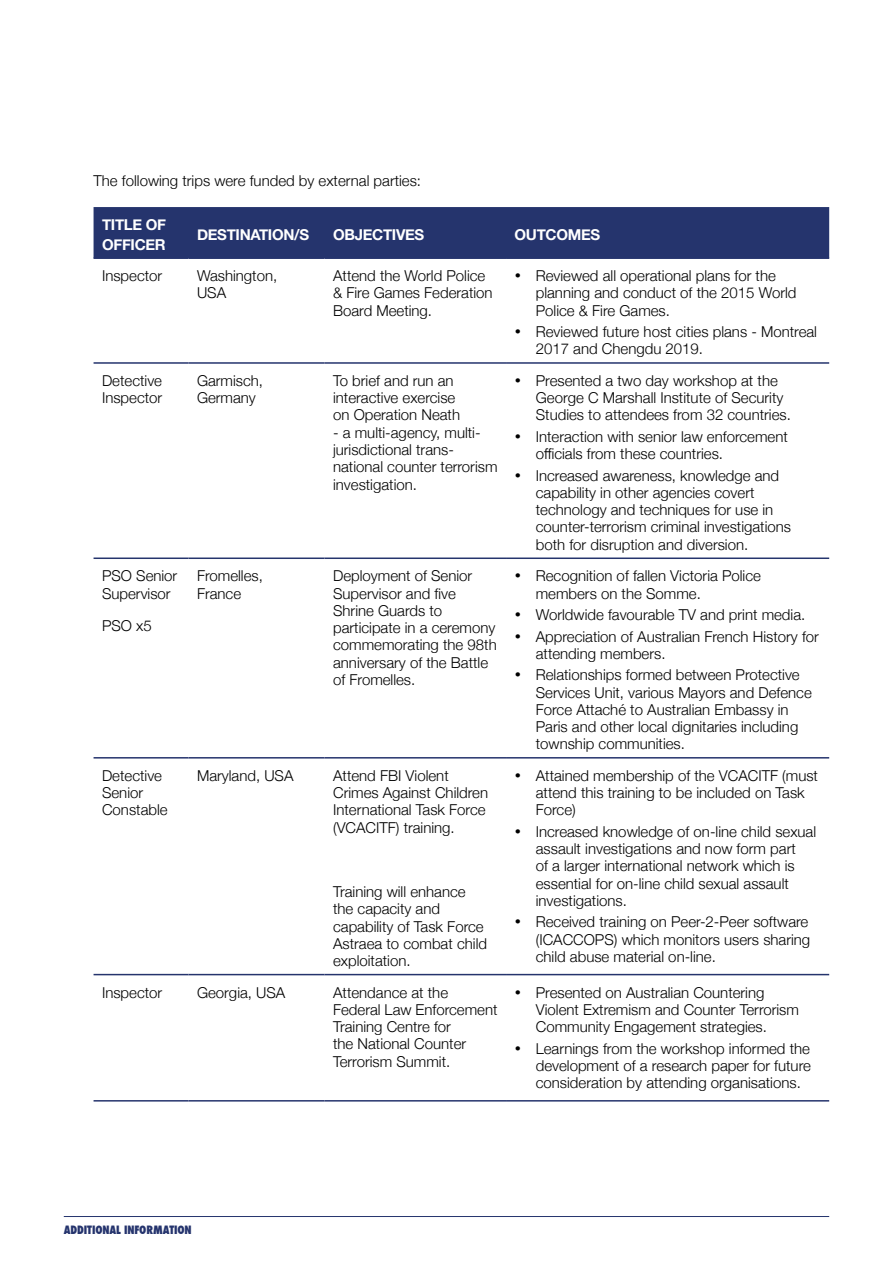
<style>
.page{position:relative;width:893px;height:1263px;background:#fff}
.page>*{position:absolute;margin:0;border:0;box-sizing:border-box;transform-origin:0 0}
.t1{font:300 15px/17.2px "Helvetica Neue";color:#000}
.t2{font:700 15px/19.5px "Helvetica Neue";letter-spacing:-.02em;color:#fff}
.t3{font:800 condensed 11.25px "Futura";letter-spacing:-.01em;color:#25346d}
</style>
<div class="page">
<hr style="left:64px;top:1216px;width:765px;height:1px;background:#25346d">
<div style="left:94px;top:207px;width:735px;height:50px;background:#25346d"></div>
<hr style="left:94px;top:362px;width:95px;height:2px;background:#25346d">
<hr style="left:189px;top:362px;width:136px;height:2px;background:#25346d">
<hr style="left:325px;top:362px;width:181px;height:2px;background:#25346d">
<hr style="left:506px;top:362px;width:323px;height:2px;background:#25346d">
<hr style="left:94px;top:557px;width:95px;height:2px;background:#25346d">
<hr style="left:189px;top:557px;width:136px;height:2px;background:#25346d">
<hr style="left:325px;top:557px;width:181px;height:2px;background:#25346d">
<hr style="left:506px;top:557px;width:323px;height:2px;background:#25346d">
<hr style="left:94px;top:757px;width:95px;height:1px;background:#25346d">
<hr style="left:189px;top:757px;width:136px;height:1px;background:#25346d">
<hr style="left:325px;top:757px;width:181px;height:1px;background:#25346d">
<hr style="left:506px;top:757px;width:323px;height:1px;background:#25346d">
<hr style="left:94px;top:974px;width:95px;height:1px;background:#25346d">
<hr style="left:189px;top:974px;width:136px;height:1px;background:#25346d">
<hr style="left:325px;top:974px;width:181px;height:1px;background:#25346d">
<hr style="left:506px;top:974px;width:323px;height:1px;background:#25346d">
<hr style="left:94px;top:1100px;width:95px;height:1px;background:#25346d">
<hr style="left:189px;top:1100px;width:136px;height:1px;background:#25346d">
<hr style="left:325px;top:1100px;width:181px;height:1px;background:#25346d">
<hr style="left:506px;top:1100px;width:323px;height:1px;background:#25346d">
<hr style="left:94px;top:257px;width:95px;height:2px;background:#25346d">
<hr style="left:189px;top:257px;width:136px;height:2px;background:#25346d">
<hr style="left:325px;top:257px;width:181px;height:2px;background:#25346d">
<hr style="left:506px;top:257px;width:323px;height:2px;background:#25346d">
<p class="t1" style="left:94px;top:171px;width:329px">The following trips were funded by external parties:</p>
<p class="t2" style="left:102px;top:215px;width:66px">TITLE OF<br>OFFICER</p>
<p class="t2" style="left:197px;top:225px;width:114px">DESTINATION/S</p>
<p class="t2" style="left:333px;top:225px;width:93px">OBJECTIVES</p>
<p class="t2" style="left:514px;top:225px;width:87px">OUTCOMES</p>
<p class="t1" style="left:102px;top:266px;width:62px">Inspector</p>
<p class="t1" style="left:197px;top:266px;width:82px">Washington,<br>USA</p>
<p class="t1" style="left:333px;top:266px;width:161px">Attend the World Police &amp; Fire Games Federation<br>Board Meeting.</p>
<p class="t1" style="left:536px;top:266px;width:262px;text-indent:-21px">• Reviewed all operational plans for the planning and conduct of the 2015 World<br>Police &amp; Fire Games.</p>
<p class="t1" style="left:536px;top:322px;width:283px;text-indent:-21px">• Reviewed future host cities plans - Montreal<br>2017 and Chengdu 2019.</p>
<p class="t1" style="left:102px;top:371px;width:62px">Detective<br>Inspector</p>
<p class="t1" style="left:197px;top:371px;width:68px">Garmisch,<br>Germany</p>
<p class="t1" style="left:333px;top:371px;width:128px">To brief and run an interactive exercise on Operation Neath</p>
<p class="t1" style="left:333px;top:423px;width:166px">- a multi-agency, multi&shy;jurisdictional trans&shy;national counter terrorism investigation.</p>
<p class="t1" style="left:536px;top:371px;width:257px;text-indent:-21px">• Presented a two day workshop at the<br>George C Marshall Institute of Security<br>Studies to attendees from 32 countries.</p>
<p class="t1" style="left:536px;top:427px;width:254px;text-indent:-21px">• Interaction with senior law enforcement officials from these countries.</p>
<p class="t1" style="left:536px;top:466px;width:257px;text-indent:-21px">• Increased awareness, knowledge and capability in other agencies covert technology and techniques for use in counter-terrorism criminal investigations both for disruption and diversion.</p>
<p class="t1" style="left:102px;top:566px;width:77px">PSO Senior<br>Supervisor</p>
<p class="t1" style="left:102px;top:616px;width:51px">PSO x5</p>
<p class="t1" style="left:197px;top:566px;width:67px">Fromelles,<br>France</p>
<p class="t1" style="left:333px;top:566px;width:165px">Deployment of Senior<br>Supervisor and five<br>Shrine Guards to participate in a ceremony commemorating the 98th anniversary of the Battle of Fromelles.</p>
<p class="t1" style="left:536px;top:566px;width:227px;text-indent:-21px">• Recognition of fallen Victoria Police members on the Somme.</p>
<p class="t1" style="left:514px;top:605px;width:292px">• Worldwide favourable TV and print media.</p>
<p class="t1" style="left:536px;top:626px;width:285px;text-indent:-21px">• Appreciation of Australian French History for attending members.</p>
<p class="t1" style="left:536px;top:665px;width:277px;text-indent:-21px">• Relationships formed between Protective Services Unit, various Mayors and Defence Force Attaché to Australian Embassy in Paris and other local dignitaries including township communities.</p>
<p class="t1" style="left:102px;top:766px;width:67px">Detective<br>Senior<br>Constable</p>
<p class="t1" style="left:197px;top:766px;width:98px">Maryland, USA</p>
<p class="t1" style="left:333px;top:766px;width:157px">Attend FBI Violent<br>Crimes Against Children<br>International Task Force (VCACITF) training.</p>
<p class="t1" style="left:333px;top:882px;width:155px">Training will enhance the capacity and capability of Task Force<br>Astraea to combat child exploitation.</p>
<p class="t1" style="left:536px;top:766px;width:284px;text-indent:-21px">• Attained membership of the VCACITF (must attend this training to be included on Task<br>Force)</p>
<p class="t1" style="left:536px;top:822px;width:282px;text-indent:-21px">• Increased knowledge of on-line child sexual assault investigations and now form part<br>of a larger international network which is essential for on-line child sexual assault investigations.</p>
<p class="t1" style="left:536px;top:912px;width:276px;text-indent:-21px">• Received training on Peer-2-Peer software (ICACCOPS) which monitors users sharing child abuse material on-line.</p>
<p class="t1" style="left:102px;top:982px;width:62px">Inspector</p>
<p class="t1" style="left:197px;top:982px;width:90px">Georgia, USA</p>
<p class="t1" style="left:333px;top:982px;width:166px">Attendance at the<br>Federal Law Enforcement<br>Training Centre for<br>the National Counter<br>Terrorism Summit.</p>
<p class="t1" style="left:536px;top:982px;width:265px;text-indent:-21px">• Presented on Australian Countering<br>Violent Extremism and Counter Terrorism<br>Community Engagement strategies.</p>
<p class="t1" style="left:536px;top:1038px;width:277px;text-align:justify;text-indent:-21px">• Learnings from the workshop informed the development of a research paper for future consideration by attending organisations.</p>
<p class="t3" style="left:64px;top:1222px;width:129px">ADDITIONAL INFORMATION</p>
</div>
